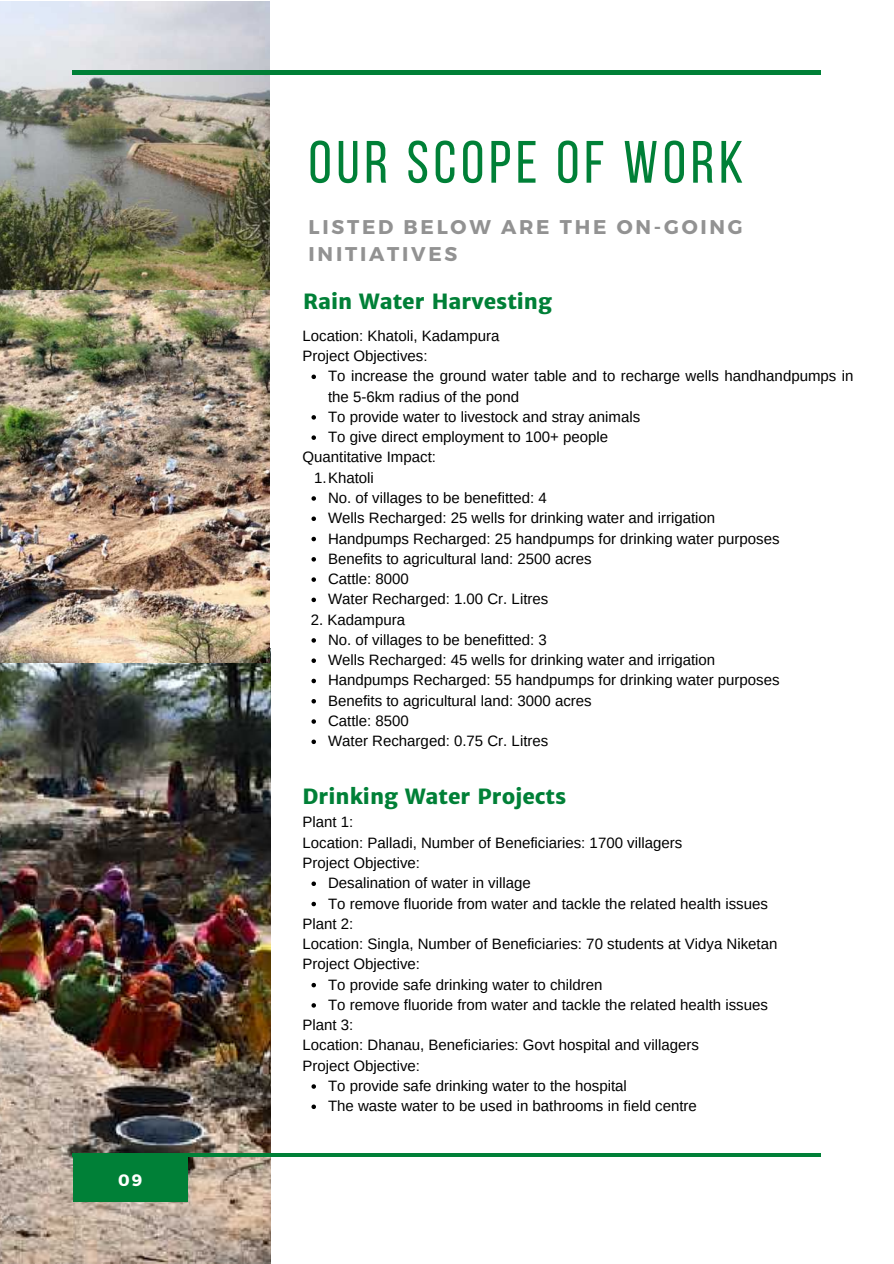
<style>
.page{position:relative;width:894px;height:1264px;background:#fff}
.page>*{position:absolute;margin:0;border:0;box-sizing:border-box;transform-origin:0 0}
.t1{font:59.55px "Bebas Neue";letter-spacing:.08em;color:#008037}
.t2{font:800 21px "Merriweather Sans";color:#008037}
.t3{font:700 19.8px/27px "Montserrat";letter-spacing:.14em;color:#929292}
.t4{font:700 16.5px "Montserrat";color:#fff}
.t5{font:15px/20.2px "Arimo";color:#000}
</style>
<div class="page">
<svg style="left:311px;top:374px;width:5px;height:5px"></svg>
<svg style="left:311px;top:415px;width:5px;height:4px"></svg>
<svg style="left:311px;top:435px;width:5px;height:5px"></svg>
<svg style="left:311px;top:496px;width:5px;height:4px"></svg>
<svg style="left:311px;top:516px;width:5px;height:5px"></svg>
<svg style="left:311px;top:537px;width:5px;height:4px"></svg>
<svg style="left:311px;top:557px;width:5px;height:4px"></svg>
<svg style="left:311px;top:577px;width:5px;height:5px"></svg>
<svg style="left:311px;top:597px;width:5px;height:5px"></svg>
<svg style="left:311px;top:638px;width:5px;height:4px"></svg>
<svg style="left:311px;top:658px;width:5px;height:5px"></svg>
<svg style="left:311px;top:678px;width:5px;height:5px"></svg>
<svg style="left:311px;top:699px;width:5px;height:4px"></svg>
<svg style="left:311px;top:719px;width:5px;height:4px"></svg>
<svg style="left:311px;top:739px;width:5px;height:5px"></svg>
<svg style="left:311px;top:881px;width:5px;height:5px"></svg>
<svg style="left:311px;top:901px;width:5px;height:5px"></svg>
<svg style="left:311px;top:982px;width:5px;height:5px"></svg>
<svg style="left:311px;top:1003px;width:5px;height:4px"></svg>
<svg style="left:311px;top:1084px;width:5px;height:4px"></svg>
<svg style="left:311px;top:1104px;width:5px;height:5px"></svg>
<img style="left:0;top:648px;width:271px;height:615px">
<hr style="left:72px;top:1153px;width:748px;height:3px;background:#008037">
<div style="left:72px;top:1155px;width:115px;height:46px;background:#008037"></div>
<img style="left:0;top:2px;width:270px;height:661px">
<hr style="left:72px;top:71px;width:748px;height:3px;background:#008037">
<p class="t4" style="left:118px;top:1169px;width:26px">09</p>
<h1 class="t1" style="left:308px;top:138px;width:436px">OUR SCOPE OF WORK</h1>
<h3 class="t3" style="left:308px;top:212px;width:435px">LISTED BELOW ARE THE ON-GOING<br>INITIATIVES</h3>
<h2 class="t2" style="left:303px;top:288px;width:250px">Rain Water Harvesting</h2>
<p class="t5" style="left:302px;top:325px;width:198px">Location: Khatoli, Kadampura<br>Project Objectives:</p>
<p class="t5" style="left:328px;top:366px;width:527px">To increase the ground water table and to recharge wells handhandpumps in the 5-6km radius of the pond<br>To provide water to livestock and stray animals<br>To give direct employment to 100+ people</p>
<p class="t5" style="left:328px;top:467px;width:453px;text-indent:-14px">1.Khatoli<br>No. of villages to be benefitted: 4<br>Wells Recharged: 25 wells for drinking water and irrigation Handpumps Recharged: 25 handpumps for drinking water purposes Benefits to agricultural land: 2500 acres<br>Cattle: 8000<br>Water Recharged: 1.00 Cr. Litres</p>
<p class="t5" style="left:328px;top:629px;width:453px">No. of villages to be benefitted: 3<br>Wells Recharged: 45 wells for drinking water and irrigation Handpumps Recharged: 55 handpumps for drinking water purposes Benefits to agricultural land: 3000 acres<br>Cattle: 8500<br>Water Recharged: 0.75 Cr. Litres</p>
<p class="t5" style="left:302px;top:447px;width:135px">Quantitative Impact:</p>
<p class="t5" style="left:311px;top:609px;width:96px">2. Kadampura</p>
<h2 class="t2" style="left:302px;top:783px;width:265px">Drinking Water Projects</h2>
<p class="t5" style="left:302px;top:812px;width:381px">Plant 1:<br>Location: Palladi, Number of Beneficiaries: 1700 villagers<br>Project Objective:</p>
<p class="t5" style="left:328px;top:872px;width:441px">Desalination of water in village<br>To remove fluoride from water and tackle the related health issues</p>
<p class="t5" style="left:302px;top:913px;width:476px">Plant 2:<br>Location: Singla, Number of Beneficiaries: 70 students at Vidya Niketan<br>Project Objective:</p>
<p class="t5" style="left:328px;top:974px;width:441px">To provide safe drinking water to children<br>To remove fluoride from water and tackle the related health issues</p>
<p class="t5" style="left:302px;top:1014px;width:398px">Plant 3:<br>Location: Dhanau, Beneficiaries: Govt hospital and villagers<br>Project Objective:</p>
<p class="t5" style="left:328px;top:1075px;width:370px">To provide safe drinking water to the hospital<br>The waste water to be used in bathrooms in field centre</p>
</div>
